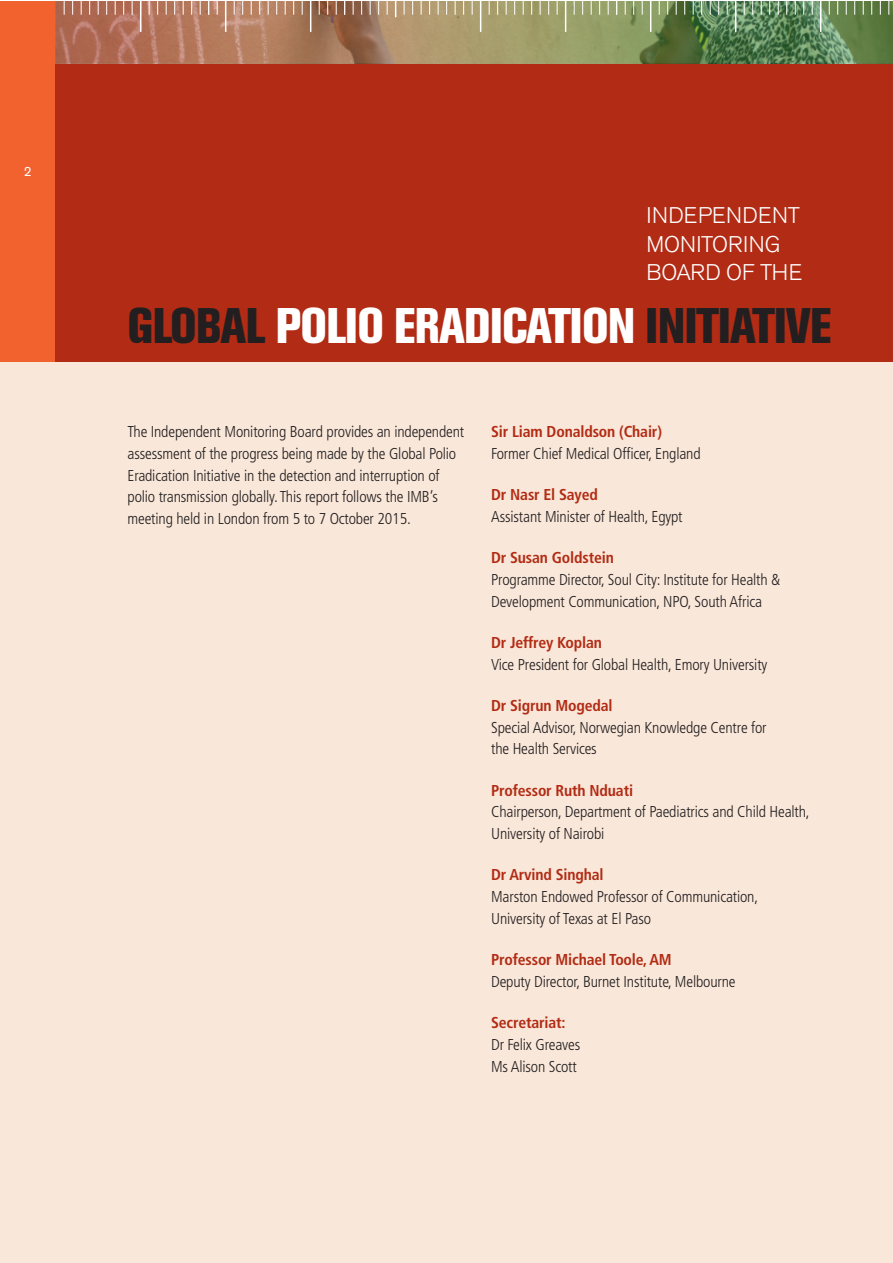
<style>
.page{position:relative;width:893px;height:1263px;background:#fff}
.page>*{position:absolute;margin:0;border:0;box-sizing:border-box;transform-origin:0 0}
.t1{font:800 condensed 49.5px "Akzidenz Grotesk BE";letter-spacing:-.02em;color:#231f20}
.t2{font:300 22.5px/28.5px "Akzidenz Grotesk BE";color:#fff}
.t3{font:300 condensed 15.75px/21.8px "Frutiger";letter-spacing:-.01em;color:#231f20}
.t4{font:700 condensed 15.75px "Frutiger";letter-spacing:-.01em;color:#b22b14}
.t5{font:13.5px "Akzidenz Grotesk BE";color:#fff}
.s1{color:#fff}
</style>
<div class="page">
<div style="left:0;top:196px;width:892px;height:1067px;background:#f9e7d9"></div>
<div style="left:0;top:1px;width:55px;height:360px;background:#f2622f"></div>
<div style="left:55px;top:1px;width:837px;height:360px;background:#b22b14"></div>
<svg style="left:55px;top:1px;width:837px;height:63px;background:#92845d"></svg>
<svg style="left:64px;top:1px;width:1px;height:14px"></svg>
<svg style="left:200px;top:1px;width:1px;height:14px"></svg>
<svg style="left:132px;top:1px;width:1px;height:14px"></svg>
<svg style="left:268px;top:1px;width:1px;height:14px"></svg>
<svg style="left:72px;top:1px;width:1px;height:14px"></svg>
<svg style="left:81px;top:1px;width:1px;height:14px"></svg>
<svg style="left:217px;top:1px;width:1px;height:14px"></svg>
<svg style="left:149px;top:1px;width:1px;height:14px"></svg>
<svg style="left:285px;top:1px;width:1px;height:14px"></svg>
<svg style="left:89px;top:1px;width:1px;height:14px"></svg>
<hr style="left:225px;top:1px;width:1px;height:31px;background:#fff">
<svg style="left:157px;top:1px;width:1px;height:14px"></svg>
<svg style="left:293px;top:1px;width:1px;height:14px"></svg>
<svg style="left:98px;top:1px;width:1px;height:14px"></svg>
<svg style="left:234px;top:1px;width:1px;height:14px"></svg>
<svg style="left:166px;top:1px;width:1px;height:14px"></svg>
<svg style="left:302px;top:1px;width:1px;height:14px"></svg>
<svg style="left:106px;top:1px;width:1px;height:14px"></svg>
<svg style="left:242px;top:1px;width:1px;height:14px"></svg>
<svg style="left:174px;top:1px;width:1px;height:14px"></svg>
<hr style="left:310px;top:1px;width:1px;height:31px;background:#fff">
<svg style="left:115px;top:1px;width:1px;height:14px"></svg>
<svg style="left:251px;top:1px;width:1px;height:14px"></svg>
<svg style="left:183px;top:1px;width:1px;height:14px"></svg>
<svg style="left:319px;top:1px;width:1px;height:14px"></svg>
<svg style="left:123px;top:1px;width:1px;height:14px"></svg>
<svg style="left:259px;top:1px;width:1px;height:14px"></svg>
<svg style="left:191px;top:1px;width:1px;height:14px"></svg>
<svg style="left:327px;top:1px;width:1px;height:14px"></svg>
<svg style="left:336px;top:1px;width:1px;height:14px"></svg>
<hr style="left:140px;top:1px;width:1px;height:31px;background:#fff">
<svg style="left:276px;top:1px;width:1px;height:14px"></svg>
<svg style="left:208px;top:1px;width:1px;height:14px"></svg>
<svg style="left:472px;top:1px;width:1px;height:14px"></svg>
<svg style="left:404px;top:1px;width:1px;height:14px"></svg>
<svg style="left:540px;top:1px;width:1px;height:14px"></svg>
<svg style="left:344px;top:1px;width:1px;height:14px"></svg>
<svg style="left:353px;top:1px;width:1px;height:14px"></svg>
<svg style="left:489px;top:1px;width:1px;height:14px"></svg>
<svg style="left:421px;top:1px;width:1px;height:14px"></svg>
<svg style="left:557px;top:1px;width:1px;height:14px"></svg>
<svg style="left:361px;top:1px;width:1px;height:14px"></svg>
<svg style="left:497px;top:1px;width:1px;height:14px"></svg>
<svg style="left:429px;top:1px;width:1px;height:14px"></svg>
<hr style="left:565px;top:1px;width:1px;height:31px;background:#fff">
<svg style="left:370px;top:1px;width:1px;height:14px"></svg>
<svg style="left:506px;top:1px;width:1px;height:14px"></svg>
<svg style="left:438px;top:1px;width:1px;height:14px"></svg>
<svg style="left:574px;top:1px;width:1px;height:14px"></svg>
<svg style="left:378px;top:1px;width:1px;height:14px"></svg>
<svg style="left:514px;top:1px;width:1px;height:14px"></svg>
<svg style="left:446px;top:1px;width:1px;height:14px"></svg>
<svg style="left:582px;top:1px;width:1px;height:14px"></svg>
<svg style="left:387px;top:1px;width:1px;height:14px"></svg>
<svg style="left:523px;top:1px;width:1px;height:14px"></svg>
<svg style="left:455px;top:1px;width:1px;height:14px"></svg>
<svg style="left:591px;top:1px;width:1px;height:14px"></svg>
<svg style="left:395px;top:1px;width:1px;height:16px"></svg>
<svg style="left:531px;top:1px;width:1px;height:14px"></svg>
<svg style="left:463px;top:1px;width:1px;height:14px"></svg>
<svg style="left:599px;top:1px;width:1px;height:14px"></svg>
<svg style="left:608px;top:1px;width:1px;height:14px"></svg>
<svg style="left:412px;top:1px;width:1px;height:14px"></svg>
<svg style="left:548px;top:1px;width:1px;height:14px"></svg>
<hr style="left:480px;top:1px;width:1px;height:31px;background:#fff">
<svg style="left:744px;top:1px;width:1px;height:14px"></svg>
<svg style="left:676px;top:1px;width:1px;height:14px"></svg>
<svg style="left:812px;top:1px;width:1px;height:14px"></svg>
<svg style="left:616px;top:1px;width:1px;height:14px"></svg>
<svg style="left:625px;top:1px;width:1px;height:14px"></svg>
<svg style="left:761px;top:1px;width:1px;height:14px"></svg>
<svg style="left:693px;top:1px;width:1px;height:14px"></svg>
<svg style="left:829px;top:1px;width:1px;height:14px"></svg>
<svg style="left:633px;top:1px;width:1px;height:14px"></svg>
<svg style="left:769px;top:1px;width:1px;height:14px"></svg>
<svg style="left:701px;top:1px;width:1px;height:14px"></svg>
<svg style="left:837px;top:1px;width:1px;height:14px"></svg>
<svg style="left:642px;top:1px;width:1px;height:14px"></svg>
<svg style="left:778px;top:1px;width:1px;height:14px"></svg>
<svg style="left:710px;top:1px;width:1px;height:14px"></svg>
<svg style="left:846px;top:1px;width:1px;height:14px"></svg>
<hr style="left:650px;top:1px;width:1px;height:31px;background:#fff">
<svg style="left:786px;top:1px;width:1px;height:14px"></svg>
<svg style="left:718px;top:1px;width:1px;height:14px"></svg>
<svg style="left:854px;top:1px;width:1px;height:14px"></svg>
<svg style="left:659px;top:1px;width:1px;height:14px"></svg>
<svg style="left:795px;top:1px;width:1px;height:14px"></svg>
<svg style="left:727px;top:1px;width:1px;height:14px"></svg>
<svg style="left:863px;top:1px;width:1px;height:14px"></svg>
<svg style="left:667px;top:1px;width:1px;height:14px"></svg>
<svg style="left:803px;top:1px;width:1px;height:14px"></svg>
<hr style="left:735px;top:1px;width:1px;height:31px;background:#fff">
<svg style="left:871px;top:1px;width:1px;height:14px"></svg>
<svg style="left:880px;top:1px;width:1px;height:14px"></svg>
<svg style="left:888px;top:1px;width:1px;height:14px"></svg>
<svg style="left:684px;top:1px;width:1px;height:14px"></svg>
<hr style="left:820px;top:1px;width:1px;height:31px;background:#fff">
<svg style="left:752px;top:1px;width:1px;height:14px"></svg>
<p class="t5" style="left:24px;top:163px;width:9px">2</p>
<h2 class="t2" style="left:646px;top:202px;width:157px">INDEPENDENT<br>MONITORING<br>BOARD OF THE</h2>
<h1 class="t1" style="left:128px;top:297px;width:705px">GLOBAL <span class="s1">POLIO ERADICATION</span> INITIATIVE</h1>
<p class="t3" style="left:128px;top:421px;width:338px">The Independent Monitoring Board provides an independent assessment of the progress being made by the Global Polio Eradication Initiative in the detection and interruption of polio transmission globally. This report follows the IMB’s meeting held in London from 5 to 7 October 2015.</p>
<p class="t4" style="left:491px;top:422px;width:172px">Sir Liam Donaldson (Chair)</p>
<p class="t3" style="left:491px;top:443px;width:211px">Former Chief Medical Officer, England</p>
<p class="t4" style="left:491px;top:485px;width:108px">Dr Nasr El Sayed</p>
<p class="t3" style="left:491px;top:506px;width:193px">Assistant Minister of Health, Egypt</p>
<p class="t4" style="left:491px;top:548px;width:124px">Dr Susan Goldstein</p>
<p class="t3" style="left:491px;top:569px;width:291px">Programme Director, Soul City: Institute for Health &amp;<br>Development Communication, NPO, South Africa</p>
<p class="t4" style="left:491px;top:633px;width:112px">Dr Jeffrey Koplan</p>
<p class="t3" style="left:491px;top:653px;width:278px">Vice President for Global Health, Emory University</p>
<p class="t4" style="left:491px;top:696px;width:123px">Dr Sigrun Mogedal</p>
<p class="t3" style="left:491px;top:716px;width:277px">Special Advisor, Norwegian Knowledge Centre for the Health Services</p>
<p class="t4" style="left:491px;top:781px;width:144px">Professor Ruth Nduati</p>
<p class="t3" style="left:491px;top:801px;width:320px">Chairperson, Department of Paediatrics and Child Health,<br>University of Nairobi</p>
<p class="t4" style="left:491px;top:865px;width:114px">Dr Arvind Singhal</p>
<p class="t3" style="left:491px;top:886px;width:269px">Marston Endowed Professor of Communication,<br>University of Texas at El Paso</p>
<p class="t4" style="left:491px;top:950px;width:182px">Professor Michael Toole, AM</p>
<p class="t3" style="left:491px;top:971px;width:246px">Deputy Director, Burnet Institute, Melbourne</p>
<p class="t4" style="left:491px;top:1013px;width:76px">Secretariat:</p>
<p class="t3" style="left:491px;top:1034px;width:91px">Dr Felix Greaves<br>Ms Alison Scott</p>
</div>
